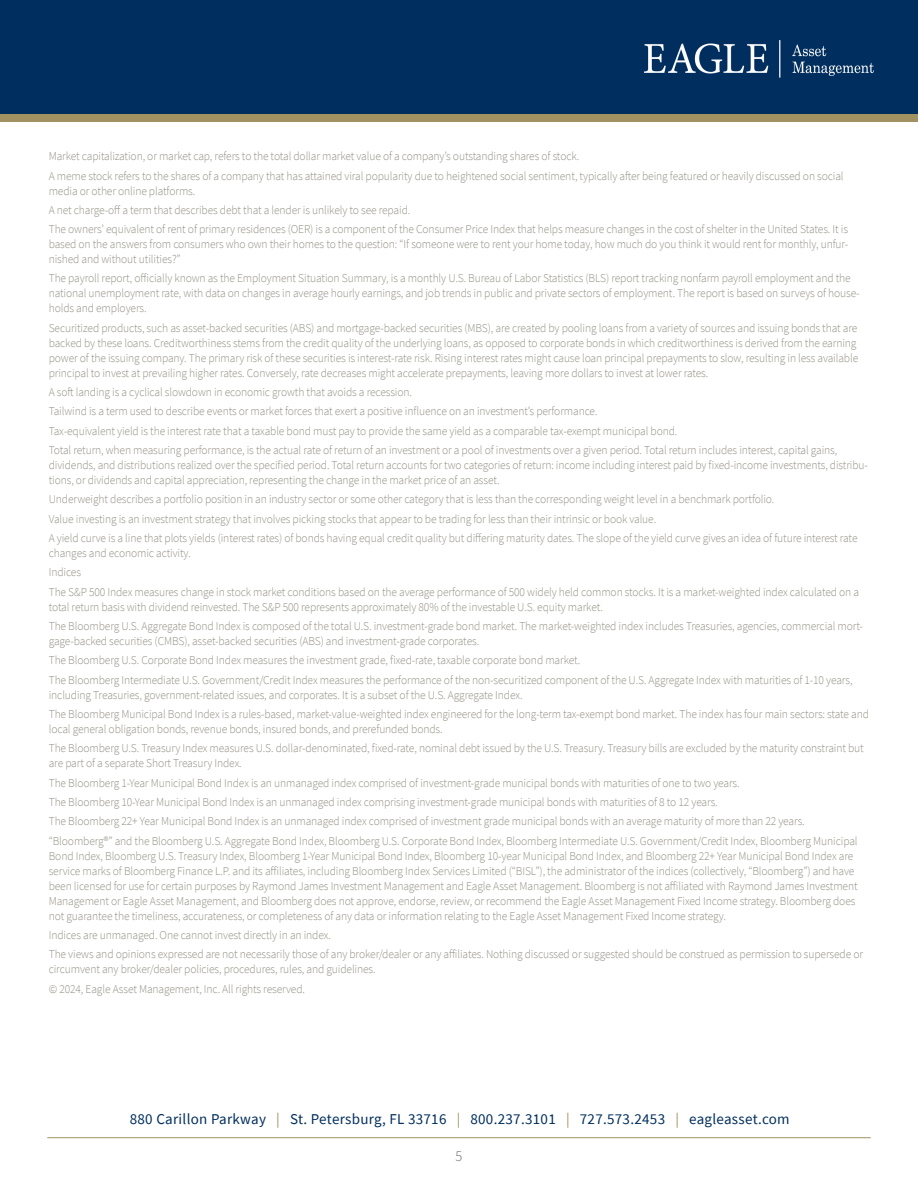
<style>
.page{position:relative;width:918px;height:1188px;background:#fff}
.page>*{position:absolute;margin:0;border:0;box-sizing:border-box;transform-origin:0 0}
.t1{font:15px "Source Sans Pro";letter-spacing:.02em;color:#002e5e}
.t2{font:15px "Source Sans Variable";color:#696768;scale:.95 1}
.Disclosure_Copy{font:300 12px/15px "Source Sans Pro";letter-spacing:-.01em;color:#939085;scale:.96 1}
.s1{color:#a29161}
</style>
<div class="page">
<div style="left:0;top:0;width:918px;height:116px;background:#002e5e"></div>
<div style="left:0;top:114px;width:918px;height:8px;background:#a29161"></div>
<hr style="left:47px;top:1137px;width:824px;height:1px;background:#a29161">
<img style="left:645px;top:40px;width:229px;height:38px">
<p class="Disclosure_Copy" style="left:49px;top:149px;width:554px">Market capitalization, or market cap, refers to the total dollar market value of a company’s outstanding shares of stock.</p>
<p class="Disclosure_Copy" style="left:49px;top:168px;width:830px">A meme stock refers to the shares of a company that has attained viral popularity due to heightened social sentiment, typically after being featured or heavily discussed on social media or other online platforms.</p>
<p class="Disclosure_Copy" style="left:49px;top:202px;width:378px">A net charge-off a term that describes debt that a lender is unlikely to see repaid.</p>
<p class="Disclosure_Copy" style="left:49px;top:222px;width:834px;text-align:justify">The owners’ equivalent of rent of primary residences (OER) is a component of the Consumer Price Index that helps measure changes in the cost of shelter in the United States. It is based on the answers from consumers who own their homes to the question: “If someone were to rent your home today, how much do you think it would rent for monthly, unfur&shy;nished and without utilities?”</p>
<p class="Disclosure_Copy" style="left:49px;top:271px;width:846px">The payroll report, officially known as the Employment Situation Summary, is a monthly U.S. Bureau of Labor Statistics (BLS) report tracking nonfarm payroll employment and the national unemployment rate, with data on changes in average hourly earnings, and job trends in public and private sectors of employment. The report is based on surveys of house&shy;holds and employers.</p>
<p class="Disclosure_Copy" style="left:49px;top:320px;width:845px">Securitized products, such as asset-backed securities (ABS) and mortgage-backed securities (MBS), are created by pooling loans from a variety of sources and issuing bonds that are backed by these loans. Creditworthiness stems from the credit quality of the underlying loans, as opposed to corporate bonds in which creditworthiness is derived from the earning power of the issuing company. The primary risk of these securities is interest-rate risk. Rising interest rates might cause loan principal prepayments to slow, resulting in less available principal to invest at prevailing higher rates. Conversely, rate decreases might accelerate prepayments, leaving more dollars to invest at lower rates.</p>
<p class="Disclosure_Copy" style="left:49px;top:385px;width:380px">A soft landing is a cyclical slowdown in economic growth that avoids a recession.</p>
<p class="Disclosure_Copy" style="left:49px;top:404px;width:573px">Tailwind is a term used to describe events or market forces that exert a positive influence on an investment’s performance.</p>
<p class="Disclosure_Copy" style="left:49px;top:423px;width:656px">Tax-equivalent yield is the interest rate that a taxable bond must pay to provide the same yield as a comparable tax-exempt municipal bond.</p>
<p class="Disclosure_Copy" style="left:49px;top:443px;width:855px">Total return, when measuring performance, is the actual rate of return of an investment or a pool of investments over a given period. Total return includes interest, capital gains, dividends, and distributions realized over the specified period. Total return accounts for two categories of return: income including interest paid by fixed-income investments, distribu&shy;tions, or dividends and capital appreciation, representing the change in the market price of an asset.</p>
<p class="Disclosure_Copy" style="left:49px;top:492px;width:757px">Underweight describes a portfolio position in an industry sector or some other category that is less than the corresponding weight level in a benchmark portfolio.</p>
<p class="Disclosure_Copy" style="left:49px;top:511px;width:634px">Value investing is an investment strategy that involves picking stocks that appear to be trading for less than their intrinsic or book value.</p>
<p class="Disclosure_Copy" style="left:49px;top:531px;width:844px">A yield curve is a line that plots yields (interest rates) of bonds having equal credit quality but differing maturity dates. The slope of the yield curve gives an idea of future interest rate changes and economic activity.</p>
<p class="Disclosure_Copy" style="left:49px;top:565px;width:35px">Indices</p>
<p class="Disclosure_Copy" style="left:49px;top:584px;width:846px">The S&amp;P 500 Index measures change in stock market conditions based on the average performance of 500 widely held common stocks. It is a market-weighted index calculated on a total return basis with dividend reinvested. The S&amp;P 500 represents approximately 80% of the investable U.S. equity market.</p>
<p class="Disclosure_Copy" style="left:49px;top:619px;width:850px">The Bloomberg U.S. Aggregate Bond Index is composed of the total U.S. investment-grade bond market. The market-weighted index includes Treasuries, agencies, commercial mort&shy;gage-backed securities (CMBS), asset-backed securities (ABS) and investment-grade corporates.</p>
<p class="Disclosure_Copy" style="left:49px;top:653px;width:555px">The Bloomberg U.S. Corporate Bond Index measures the investment grade, fixed-rate, taxable corporate bond market.</p>
<p class="Disclosure_Copy" style="left:49px;top:672px;width:839px">The Bloomberg Intermediate U.S. Government/Credit Index measures the performance of the non-securitized component of the U.S. Aggregate Index with maturities of 1-10 years, including Treasuries, government-related issues, and corporates. It is a subset of the U.S. Aggregate Index.</p>
<p class="Disclosure_Copy" style="left:49px;top:706px;width:856px">The Bloomberg Municipal Bond Index is a rules-based, market-value-weighted index engineered for the long-term tax-exempt bond market. The index has four main sectors: state and local general obligation bonds, revenue bonds, insured bonds, and prerefunded bonds.</p>
<p class="Disclosure_Copy" style="left:49px;top:741px;width:851px">The Bloomberg U.S. Treasury Index measures U.S. dollar-denominated, fixed-rate, nominal debt issued by the U.S. Treasury. Treasury bills are excluded by the maturity constraint but are part of a separate Short Treasury Index.</p>
<p class="Disclosure_Copy" style="left:49px;top:775px;width:721px">The Bloomberg 1-Year Municipal Bond Index is an unmanaged index comprised of investment-grade municipal bonds with maturities of one to two years.</p>
<p class="Disclosure_Copy" style="left:49px;top:794px;width:698px">The Bloomberg 10-Year Municipal Bond Index is an unmanaged index comprising investment-grade municipal bonds with maturities of 8 to 12 years.</p>
<p class="Disclosure_Copy" style="left:49px;top:814px;width:789px">The Bloomberg 22+ Year Municipal Bond Index is an unmanaged index comprised of investment grade municipal bonds with an average maturity of more than 22 years.</p>
<p class="Disclosure_Copy" style="left:49px;top:833px;width:844px">“Bloomberg®” and the Bloomberg U.S. Aggregate Bond Index, Bloomberg U.S. Corporate Bond Index, Bloomberg Intermediate U.S. Government/Credit Index, Bloomberg Municipal Bond Index, Bloomberg U.S. Treasury Index, Bloomberg 1-Year Municipal Bond Index, Bloomberg 10-year Municipal Bond Index, and Bloomberg 22+ Year Municipal Bond Index are service marks of Bloomberg Finance L.P. and its affiliates, including Bloomberg Index Services Limited (“BISL”), the administrator of the indices (collectively, “Bloomberg”) and have been licensed for use for certain purposes by Raymond James Investment Management and Eagle Asset Management. Bloomberg is not affiliated with Raymond James Investment Management or Eagle Asset Management, and Bloomberg does not approve, endorse, review, or recommend the Eagle Asset Management Fixed Income strategy. Bloomberg does not guarantee the timeliness, accurateness, or completeness of any data or information relating to the Eagle Asset Management Fixed Income strategy.</p>
<p class="Disclosure_Copy" style="left:49px;top:927px;width:296px">Indices are unmanaged. One cannot invest directly in an index.</p>
<p class="Disclosure_Copy" style="left:49px;top:947px;width:850px">The views and opinions expressed are not necessarily those of any broker/dealer or any affiliates. Nothing discussed or suggested should be construed as permission to supersede or circumvent any broker/dealer policies, procedures, rules, and guidelines.</p>
<p class="Disclosure_Copy" style="left:49px;top:981px;width:269px">© 2024, Eagle Asset Management, Inc. All rights reserved.</p>
<p class="t1" style="left:130px;top:1110px;width:661px">880 Carillon Parkway <span class="s1">|</span> St. Petersburg, FL 33716 <span class="s1">|</span> 800.237.3101 <span class="s1">|</span> 727.573.2453 <span class="s1">|</span> eagleasset.com</p>
<p class="t2" style="left:456px;top:1147px;width:9px">5</p>
</div>
